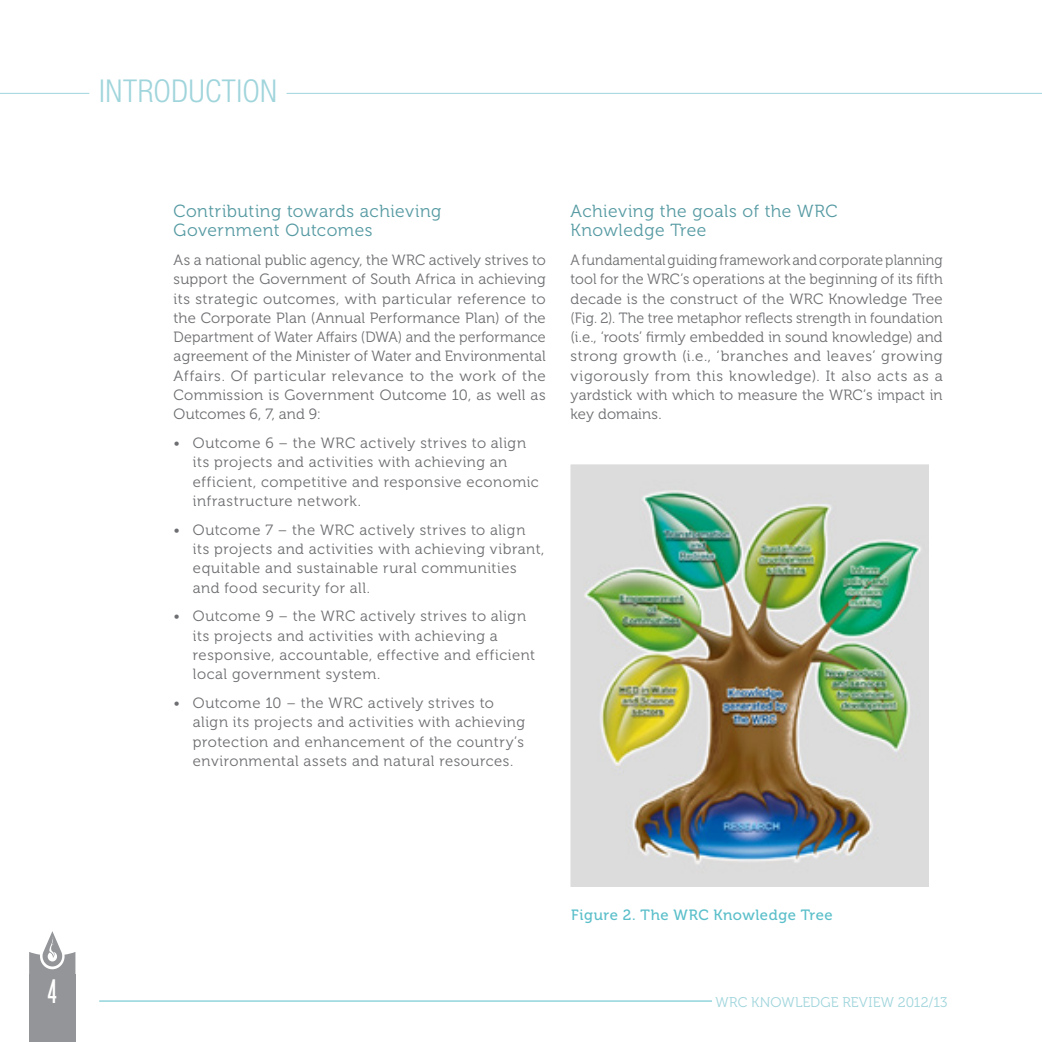
<style>
.page{position:relative;width:1042px;height:1042px;background:#fff}
.page>*{position:absolute;margin:0;border:0;box-sizing:border-box;transform-origin:0 0}
.t1{font:300 condensed 31.5px "Helvetica Neue";letter-spacing:.015em;color:#a0d5dc}
.t2{font:29.75px "Steel Tongs";color:#fff}
.t3{font:17.5px/19.2px "Museo 300";letter-spacing:.03em;color:#559aa2}
.t4{font:14.88px/19.2px "Museo 300";letter-spacing:.035em;color:#6d6e71}
.t5{font:14.88px/19.2px "Museo 300";letter-spacing:.035em;color:#6d6e71;text-align:justify;scale:.95 1}
.t6{font:14.88px "Museo 500";letter-spacing:.035em;color:#5bbfca}
.t7{font:14px "Museo 300";letter-spacing:.01em;color:#a0d5dc}
</style>
<div class="page">
<img style="left:570px;top:464px;width:359px;height:423px">
<hr style="left:0;top:93px;width:89px;height:1px;background:#a0d5dc">
<hr style="left:286px;top:93px;width:756px;height:1px;background:#a0d5dc">
<svg style="left:29px;top:931px;width:46px;height:43px"></svg>
<div style="left:29px;top:974px;width:46px;height:68px;background:#939598"></div>
<hr style="left:99px;top:1000px;width:613px;height:1px;background:#5bbfca">
<h1 class="t1" style="left:99px;top:72px;width:179px">INTRODUCTION</h1>
<p class="t3" style="left:174px;top:202px;width:269px">Contributing towards achieving<br>Government Outcomes</p>
<p class="t4" style="left:174px;top:251px;width:374px;text-align:justify">As a national public agency, the WRC actively strives to support the Government of South Africa in achieving its strategic outcomes, with particular reference to the Corporate Plan (Annual Performance Plan) of the Department of Water Affairs (DWA) and the performance agreement of the Minister of Water and Environmental Affairs. Of particular relevance to the work of the Commission is Government Outcome 10, as well as Outcomes 6, 7, and 9:</p>
<p class="t4" style="left:193px;top:434px;width:347px;text-indent:-19px">• Outcome 6 – the WRC actively strives to align its projects and activities with achieving an efficient, competitive and responsive economic infrastructure network.</p>
<p class="t4" style="left:193px;top:520px;width:353px;text-indent:-19px">• Outcome 7 – the WRC actively strives to align its projects and activities with achieving vibrant, equitable and sustainable rural communities and food security for all.</p>
<p class="t4" style="left:193px;top:607px;width:344px;text-indent:-19px">• Outcome 9 – the WRC actively strives to align its projects and activities with achieving a responsive, accountable, effective and efficient local government system.</p>
<p class="t4" style="left:193px;top:693px;width:334px;text-indent:-19px">• Outcome 10 – the WRC actively strives to align its projects and activities with achieving protection and enhancement of the country’s environmental assets and natural resources.</p>
<p class="t3" style="left:570px;top:202px;width:268px">Achieving the goals of the WRC<br>Knowledge Tree</p>
<p class="t5" style="left:570px;top:251px;width:393px">A fundamental guiding framework and corporate planning tool for the WRC’s operations at the beginning of its fifth decade is the construct of the WRC Knowledge Tree (Fig. 2). The tree metaphor reflects strength in foundation (i.e., ‘roots’ firmly embedded in sound knowledge) and strong growth (i.e., ‘branches and leaves’ growing vigorously from this knowledge). It also acts as a yardstick with which to measure the WRC’s impact in key domains.</p>
<h2 class="t2" style="left:48px;top:976px;width:10px">4</h2>
<p class="t6" style="left:571px;top:906px;width:263px">Figure 2. The WRC Knowledge Tree</p>
<p class="t7" style="left:715px;top:994px;width:234px">WRC knowledge review 2012/13</p>
</div>
